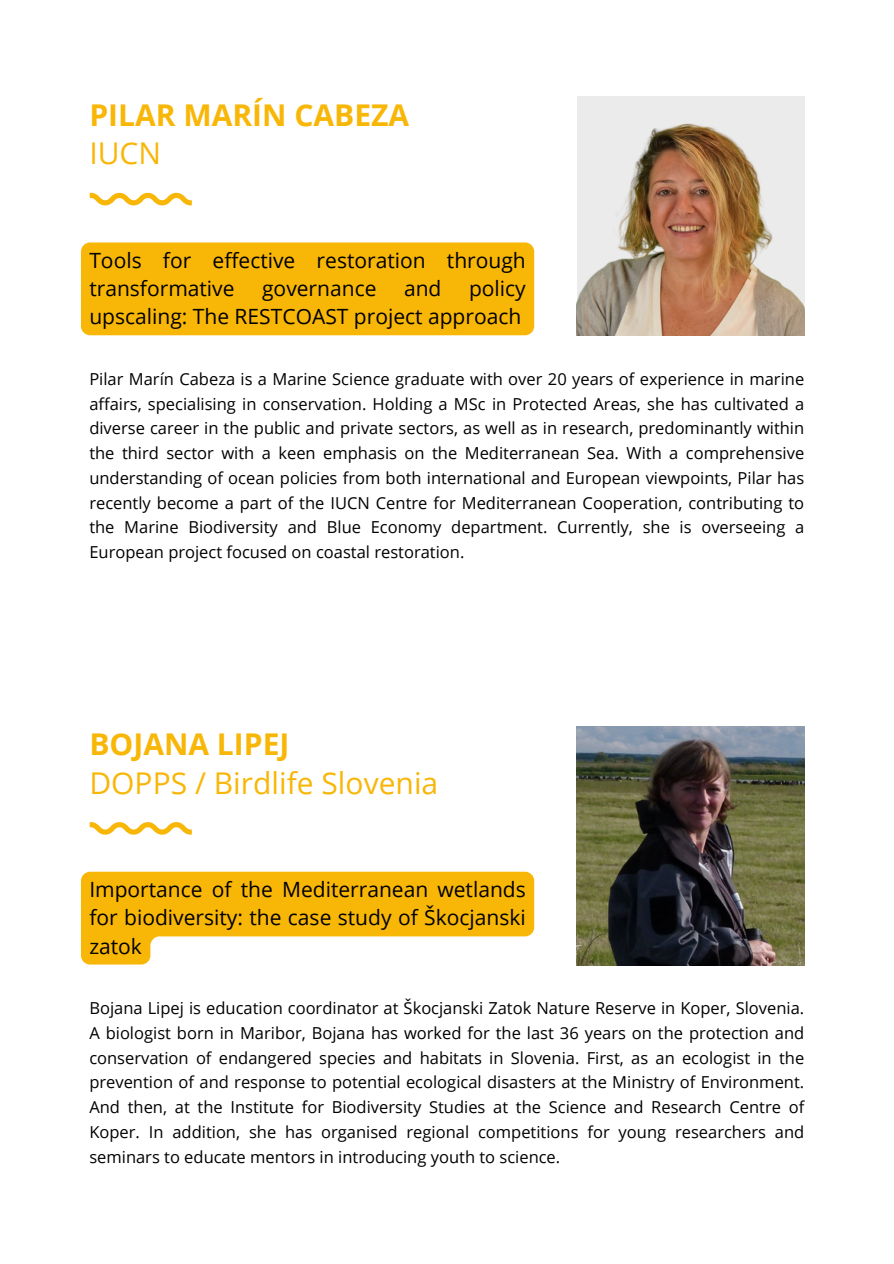
<style>
.page{position:relative;width:894px;height:1264px;background:#fff}
.page>*{position:absolute;margin:0;border:0;box-sizing:border-box;transform-origin:0 0}
.t1{font:30px/38.2px "Open Sans";color:#f8b607}
.t2{font:700 30px/38.2px "Open Sans";color:#f8b607}
.t3{font:21px/28.2px "Open Sans";color:#000}
.t4{font:16.5px/24.8px "Open Sans";color:#000;text-align:justify}
.s1{font-weight:400}
.s2{font-weight:700}
</style>
<div class="page">
<svg style="left:90px;top:193px;width:102px;height:12px"></svg>
<svg style="left:90px;top:822px;width:102px;height:12px"></svg>
<img style="left:576px;top:97px;width:228px;height:238px">
<img style="left:576px;top:726px;width:228px;height:239px">
<div style="left:81px;top:242px;width:453px;height:93px;background:#f8b607"></div>
<svg style="left:81px;top:871px;width:453px;height:93px"></svg>
<h3 class="t2" style="left:89px;top:95px;width:321px">PILAR MARÍN CABEZA<br><span class="s1">IUCN</span></h3>
<p class="t3" style="left:89px;top:246px;width:438px">Tools for effective restoration through transformative</p>
<p class="t3" style="left:89px;top:274px;width:438px;text-align:right">policy<br>upscaling: The RESTCOAST project approach</p>
<p class="t3" style="left:262px;top:274px;width:116px">governance</p>
<p class="t3" style="left:404px;top:274px;width:39px">and</p>
<p class="t4" style="left:89px;top:366px;width:716px">Pilar Marín Cabeza is a Marine Science graduate with over 20 years of experience in marine affairs, specialising in conservation. Holding a MSc in Protected Areas, she has cultivated a diverse career in the public and private sectors, as well as in research, predominantly within the third sector with a keen emphasis on the Mediterranean Sea. With a comprehensive understanding of ocean policies from both international and European viewpoints, Pilar has recently become a part of the IUCN Centre for Mediterranean Cooperation, contributing to the Marine Biodiversity and Blue Economy department. Currently, she is overseeing a European project focused on coastal restoration.</p>
<p class="t1" style="left:89px;top:724px;width:350px"><span class="s2">BOJANA LIPEJ<br></span>DOPPS / Birdlife Slovenia</p>
<h3 class="t3" style="left:89px;top:875px;width:438px;text-align:justify">Importance of the Mediterranean wetlands for biodiversity: the case study of Škocjanski zatok</h3>
<h2 class="t4" style="left:89px;top:995px;width:716px">Bojana Lipej is education coordinator at Škocjanski Zatok Nature Reserve in Koper, Slovenia.<br>A biologist born in Maribor, Bojana has worked for the last 36 years on the protection and conservation of endangered species and habitats in Slovenia. First, as an ecologist in the prevention of and response to potential ecological disasters at the Ministry of Environment.<br>And then, at the Institute for Biodiversity Studies at the Science and Research Centre of Koper. In addition, she has organised regional competitions for young researchers and seminars to educate mentors in introducing youth to science.</h2>
</div>
